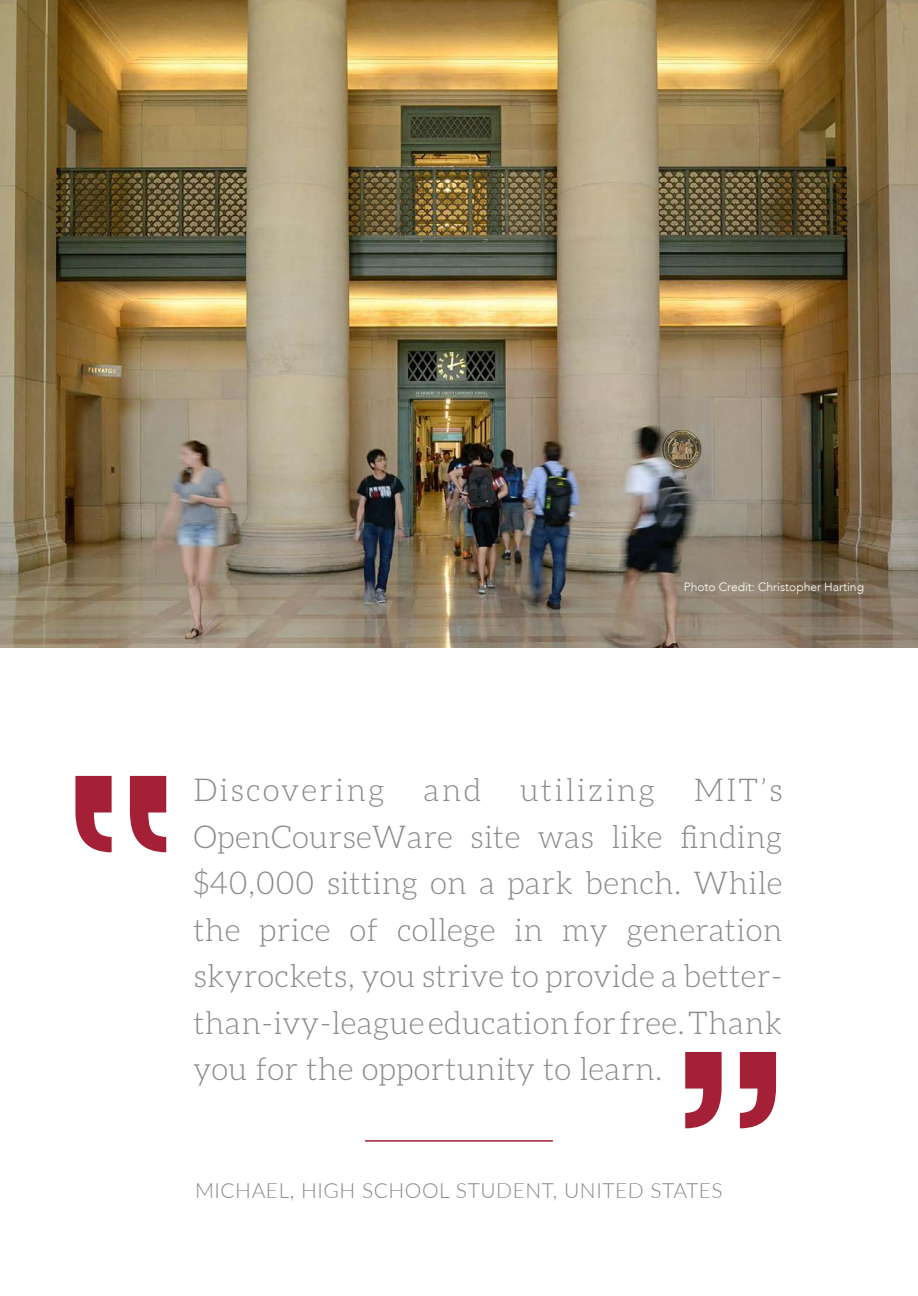
<style>
.page{position:relative;width:918px;height:1296px;background:#fff}
.page>*{position:absolute;margin:0;border:0;box-sizing:border-box;transform-origin:0 0}
.t1{font:300 31.5px/46.5px "Aleo";letter-spacing:.01em;color:#878b8d;text-align:justify}
.t2{font:300 21px "Lato";letter-spacing:.025em;color:#878b8d}
.t3{font:300 12px "Avenir";color:#fff}
</style>
<div class="page">
<hr style="left:365px;top:1140px;width:188px;height:2px;background:#a42036">
<img style="left:0;top:0;width:918px;height:648px">
<svg style="left:75px;top:776px;width:37px;height:76px"></svg>
<svg style="left:130px;top:776px;width:36px;height:76px"></svg>
<svg style="left:740px;top:1052px;width:36px;height:76px"></svg>
<svg style="left:685px;top:1052px;width:37px;height:76px"></svg>
<p class="t3" style="left:684px;top:579px;width:182px">Photo Credit: Christopher Harting</p>
<p class="t1" style="left:193px;top:767px;width:591px">Discovering and utilizing MIT’s OpenCourseWare site was like fnding $40,000 sitting on a park bench. While the price of college in my generation skyrockets, you strive to provide a better&shy;than-ivy-league education for free. Thank you for the opportunity to learn.</p>
<p class="t2" style="left:195px;top:1176px;width:529px">MICHAEL, HIGH SCHOOL STUDENT, UNITED STATES</p>
</div>
